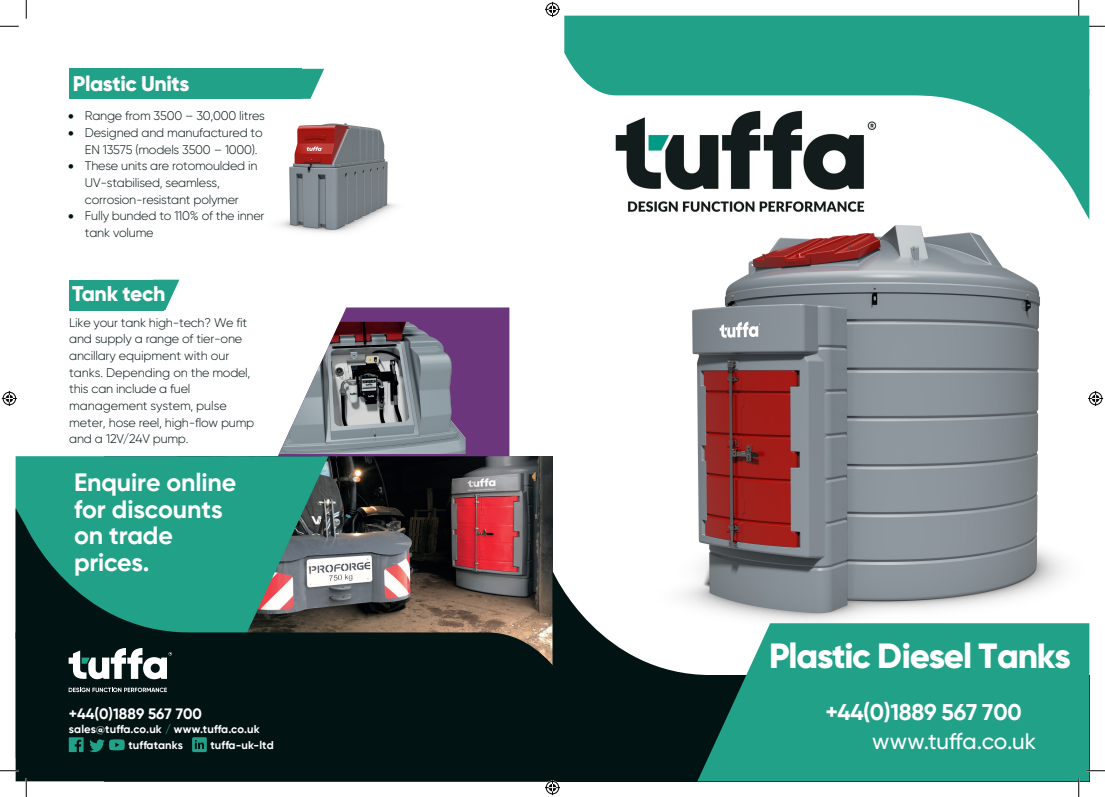
<style>
.page{position:relative;width:1105px;height:797px;background:#fff}
.page>*{position:absolute;margin:0;border:0;box-sizing:border-box;transform-origin:0 0}
.t1{font:800 35px "Gilroy";letter-spacing:-.035em;color:#fff}
.t2{font:700 25px/26.8px "Gilroy";letter-spacing:-.005em;color:#fff}
.t3{font:700 22.62px "Gilroy";letter-spacing:-.015em;color:#fff}
.t4{font:500 22.5px "Gilroy";color:#fff}
.t5{font:800 21.25px "Gilroy";letter-spacing:-.02em;color:#fff}
.t6{font:700 15px "Gilroy";color:#fff}
.t7{font:300 12.5px/16.6px "Gilroy";letter-spacing:-.02em;color:#021314}
.t8{font:700 11.25px/16.2px "Gilroy";letter-spacing:.015em;color:#fff}
.s1{color:#22a189}
</style>
<div class="page">
<img style="left:278px;top:123px;width:118px;height:110px">
<img style="left:692px;top:191px;width:412px;height:472px">
<img style="left:328px;top:456px;width:224px;height:176px">
<svg style="left:16px;top:456px;width:312px;height:176px;background:#349684"></svg>
<div style="left:16px;top:632px;width:536px;height:149px;background:#021314"></div>
<svg style="left:16px;top:508px;width:173px;height:131px;background:#177363"></svg>
<svg style="left:552px;top:571px;width:159px;height:104px"></svg>
<div style="left:549px;top:675px;width:540px;height:106px;background:#021314"></div>
<svg style="left:916px;top:95px;width:173px;height:125px"></svg>
<svg style="left:697px;top:623px;width:392px;height:158px;background:#2c9f8a"></svg>
<svg style="left:278px;top:307px;width:231px;height:149px;background:#7b4b8b"></svg>
<svg style="left:69px;top:687px;width:98px;height:5px"></svg>
<svg style="left:69px;top:648px;width:103px;height:32px"></svg>
<div style="left:69px;top:69px;width:232px;height:30px;background:#22a189"></div>
<svg style="left:301px;top:69px;width:23px;height:30px"></svg>
<div style="left:69px;top:280px;width:95px;height:30px;background:#22a189"></div>
<svg style="left:164px;top:280px;width:15px;height:30px"></svg>
<svg style="left:69px;top:737px;width:56px;height:15px"></svg>
<svg style="left:192px;top:737px;width:15px;height:15px"></svg>
<svg style="left:0;top:25px;width:19px;height:2px"></svg>
<svg style="left:1089px;top:25px;width:16px;height:2px"></svg>
<svg style="left:0;top:770px;width:19px;height:1px"></svg>
<svg style="left:1086px;top:770px;width:19px;height:1px"></svg>
<svg style="left:25px;top:0;width:2px;height:19px"></svg>
<svg style="left:25px;top:778px;width:2px;height:19px"></svg>
<svg style="left:1078px;top:0;width:1px;height:16px"></svg>
<svg style="left:1078px;top:778px;width:1px;height:19px"></svg>
<svg style="left:545px;top:2px;width:15px;height:15px"></svg>
<svg style="left:545px;top:780px;width:15px;height:15px"></svg>
<svg style="left:2px;top:391px;width:15px;height:15px"></svg>
<svg style="left:1088px;top:391px;width:15px;height:15px"></svg>
<div style="left:564px;top:16px;width:525px;height:79px;background:#22a189"></div>
<img style="left:615px;top:110px;width:270px;height:111px">
<img style="left:279px;top:322px;width:187px;height:132px">
<h3 class="t5" style="left:73px;top:70px;width:118px">Plastic Units</h3>
<p class="t7" style="left:68px;top:107px;width:198px">• Range from 3500 – 30,000 litres</p>
<p class="t7" style="left:85px;top:124px;width:179px;text-indent:-17px">• Designed and manufactured to<br>EN 13575 (models 3500 – 1000).</p>
<p class="t7" style="left:85px;top:157px;width:174px;text-indent:-17px">• These units are rotomoulded in<br>UV-stabilised, seamless, corrosion-resistant polymer</p>
<p class="t7" style="left:85px;top:207px;width:181px;text-indent:-17px">• Fully bunded to 110% of the inner tank volume</p>
<h3 class="t5" style="left:72px;top:280px;width:95px">Tank tech</h3>
<p class="t7" style="left:69px;top:314px;width:187px">Like your tank high-tech? We fit and supply a range of tier-one ancillary equipment with our tanks. Depending on the model, this can include a fuel management system, pulse meter, hose reel, high-flow pump and a 12V/24V pump.</p>
<h2 class="t2" style="left:74px;top:468px;width:164px">Enquire online for discounts on trade prices.</h2>
<p class="t6" style="left:69px;top:704px;width:135px">+44(0)1889 567 700</p>
<p class="t8" style="left:128px;top:721px;width:133px;text-indent:-60px">sales@tuffa.co.uk <span class="s1">/</span> www.tuffa.co.uk tuffatanks</p>
<p class="t8" style="left:210px;top:737px;width:65px">tuffa-uk-ltd</p>
<h1 class="t1" style="left:769px;top:634px;width:303px">Plastic Diesel Tanks</h1>
<h3 class="t3" style="left:825px;top:698px;width:198px">+44(0)1889 567 700</h3>
<h3 class="t4" style="left:872px;top:727px;width:166px">www.tuffa.co.uk</h3>
</div>
